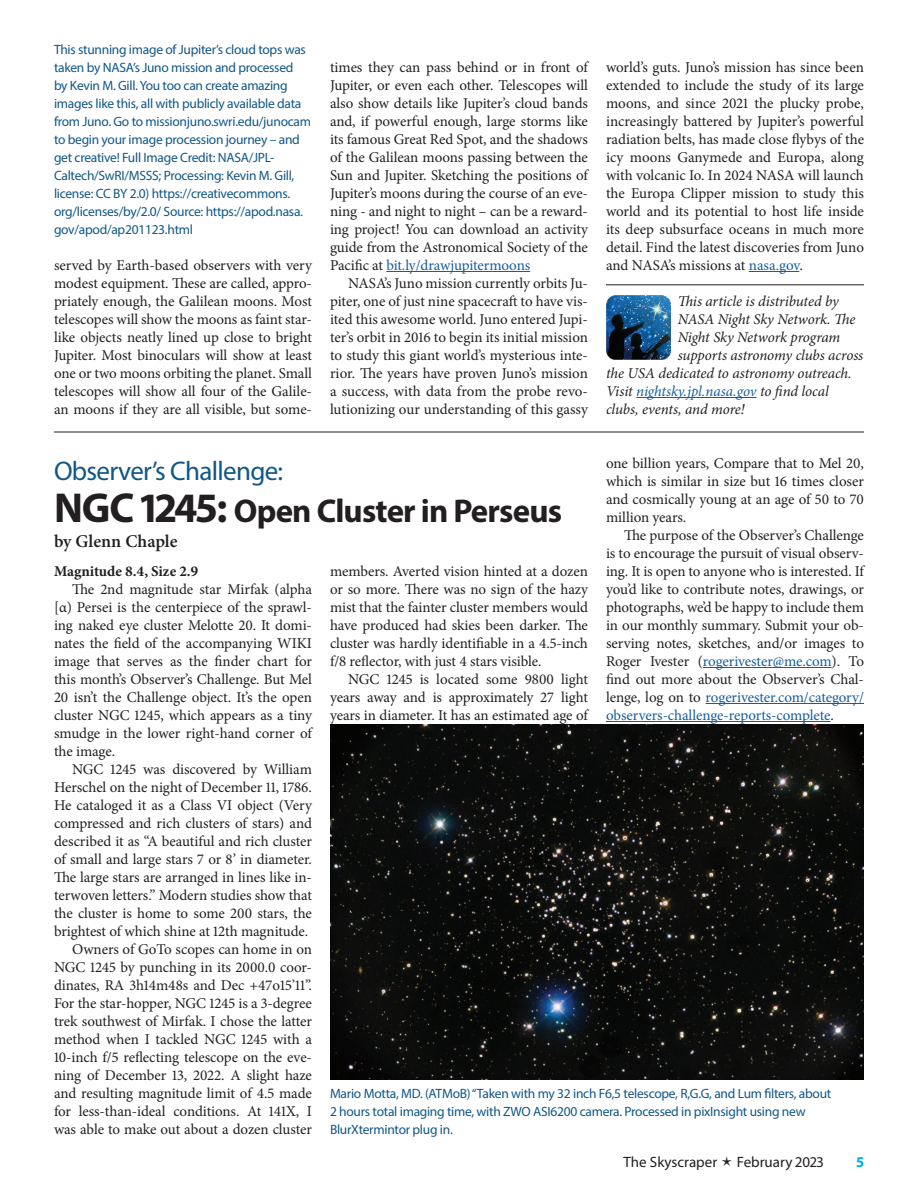
<style>
.page{position:relative;width:918px;height:1188px;background:#fff}
.page>*{position:absolute;margin:0;border:0;box-sizing:border-box;transform-origin:0 0}
.t1{font:700 33px "Myriad Pro";letter-spacing:-.025em;color:#231f20}
.t2{font:27px "Myriad Pro";letter-spacing:-.025em;color:#115787}
.Author{font:600 18px "Minion Pro";color:#231f20}
.body{font:15px/18px "Minion Pro";letter-spacing:-.005em;color:#231f20;text-align:justify}
.Bio{font:italic 15px "Minion Pro";letter-spacing:-.01em;color:#231f20}
.Bio-2{font:italic 15px "Minion Pro";letter-spacing:-.01em;color:#175d9e}
.t3{font:15px "Myriad Pro";color:#231f20}
.body-2{font:700 15px "Minion Pro";letter-spacing:-.005em;color:#231f20}
.t4{font:700 15px "Myriad Pro";color:#00aeef}
.t5{font:13.5px/18px "Myriad Pro";letter-spacing:-.02em;color:#115787}
.s1{color:#175d9e}
.s2{color:#231f20}
.s3{font-size:42px}
</style>
<div class="page">
<hr style="left:386px;top:271px;width:144px;height:1px;background:#175d9e">
<hr style="left:749px;top:271px;width:50px;height:1px;background:#175d9e">
<hr style="left:606px;top:285px;width:258px;height:1px;background:#231f20">
<hr style="left:636px;top:397px;width:121px;height:1px;background:#175d9e">
<img style="left:606px;top:296px;width:64px;height:64px">
<hr style="left:54px;top:432px;width:810px;height:1px;background:#231f20">
<hr style="left:703px;top:667px;width:129px;height:1px;background:#175d9e">
<hr style="left:706px;top:703px;width:158px;height:1px;background:#175d9e">
<hr style="left:606px;top:721px;width:224px;height:1px;background:#175d9e">
<img style="left:330px;top:724px;width:534px;height:356px">
<p class="t5" style="left:54px;top:40px;width:259px">This stunning image of Jupiter’s cloud tops was taken by NASA’s Juno mission and processed<br>by Kevin M. Gill. You too can create amazing images like this, all with publicly available data from Juno. Go to missionjuno.swri.edu/junocam to begin your image procession journey – and get creative! Full Image Credit: NASA/JPL-Caltech/SwRI/MSSS; Processing: Kevin M. Gill, license: CC BY 2.0) https://creativecommons. org/licenses/by/2.0/ Source: https://apod.nasa. gov/apod/ap201123.html</p>
<p class="body" style="left:54px;top:256px;width:260px">served by Earth-based observers with very modest equipment. These are called, appro&shy;priately enough, the Galilean moons. Most telescopes will show the moons as faint star&shy;like objects neatly lined up close to bright Jupiter. Most binoculars will show at least one or two moons orbiting the planet. Small telescopes will show all four of the Galile&shy;an moons if they are all visible, but some-</p>
<p class="body" style="left:330px;top:58px;width:260px">times they can pass behind or in front of Jupiter, or even each other. Telescopes will also show details like Jupiter’s cloud bands and, if powerful enough, large storms like its famous Great Red Spot, and the shadows of the Galilean moons passing between the Sun and Jupiter. Sketching the positions of Jupiter’s moons during the course of an eve&shy;ning - and night to night – can be a reward&shy;ing project! You can download an activity guide from the Astronomical Society of the Pacific at <span class="s1">bit.ly/drawjupitermoons</span></p>
<p class="body" style="left:330px;top:274px;width:260px;text-indent:18px">NASA’s Juno mission currently orbits Ju&shy;piter, one of just nine spacecraft to have vis&shy;ited this awesome world. Juno entered Jupi&shy;ter’s orbit in 2016 to begin its initial mission to study this giant world’s mysterious inte&shy;rior. The years have proven Juno’s mission a success, with data from the probe revo&shy;lutionizing our understanding of this gassy</p>
<p class="body" style="left:606px;top:58px;width:260px">world’s guts. Juno’s mission has since been extended to include the study of its large moons, and since 2021 the plucky probe, increasingly battered by Jupiter’s powerful radiation belts, has made close flybys of the icy moons Ganymede and Europa, along with volcanic Io. In 2024 NASA will launch the Europa Clipper mission to study this world and its potential to host life inside its deep subsurface oceans in much more detail. Find the latest discoveries from Juno and NASA’s missions at <span class="s1">nasa.gov</span>.</p>
<p class="Bio" style="left:678px;top:291px;width:163px">This article is distributed by</p>
<p class="Bio" style="left:678px;top:309px;width:179px">NASA Night Sky Network. The</p>
<p class="Bio" style="left:678px;top:327px;width:164px">Night Sky Network program</p>
<p class="Bio" style="left:678px;top:345px;width:187px">supports astronomy clubs across</p>
<p class="Bio" style="left:606px;top:363px;width:247px">the USA dedicated to astronomy outreach.</p>
<p class="Bio-2" style="left:606px;top:381px;width:224px"><span class="s2">Visit</span> nightsky.jpl.nasa.gov <span class="s2">to find local</span></p>
<p class="Bio" style="left:606px;top:399px;width:140px">clubs, events, and more!</p>
<p class="body" style="left:606px;top:454px;width:260px">one billion years, Compare that to Mel 20, which is similar in size but 16 times closer and cosmically young at an age of 50 to 70 million years.</p>
<p class="body" style="left:606px;top:526px;width:260px;text-indent:18px">The purpose of the Observer’s Challenge is to encourage the pursuit of visual observ&shy;ing. It is open to anyone who is interested. If you’d like to contribute notes, drawings, or photographs, we’d be happy to include them in our monthly summary. Submit your ob&shy;serving notes, sketches, and/or images to Roger Ivester (<span class="s1">rogerivester@me.com</span>). To find out more about the Observer’s Chal&shy;lenge, log on to <span class="s1">rogerivester.com/category/ observers-challenge-reports-complete</span>.</p>
<p class="t2" style="left:54px;top:454px;width:231px">Observer’s Challenge:</p>
<p class="t1" style="left:54px;top:489px;width:510px"><span class="s3">NGC 1245:</span> Open Cluster in Perseus</p>
<p class="Author" style="left:54px;top:528px;width:125px">by Glenn Chaple</p>
<p class="body" style="left:330px;top:562px;width:260px">members. Averted vision hinted at a dozen or so more. There was no sign of the hazy mist that the fainter cluster members would have produced had skies been darker. The cluster was hardly identifiable in a 4.5-inch f/8 reflector, with just 4 stars visible.</p>
<p class="body" style="left:330px;top:670px;width:260px;text-indent:18px">NGC 1245 is located some 9800 light years away and is approximately 27 light years in diameter. It has an estimated age of</p>
<p class="body-2" style="left:54px;top:561px;width:146px">Magnitude 8.4, Size 2.9</p>
<p class="body" style="left:54px;top:580px;width:260px;text-indent:18px">The 2nd magnitude star Mirfak (alpha [α) Persei is the centerpiece of the sprawl&shy;ing naked eye cluster Melotte 20. It domi&shy;nates the field of the accompanying WIKI image that serves as the finder chart for this month’s Observer’s Challenge. But Mel 20 isn’t the Challenge object. It’s the open cluster NGC 1245, which appears as a tiny smudge in the lower right-hand corner of the image.</p>
<p class="body" style="left:54px;top:760px;width:260px;text-indent:18px">NGC 1245 was discovered by William Herschel on the night of December 11, 1786.<br>He cataloged it as a Class VI object (Very compressed and rich clusters of stars) and described it as “A beautiful and rich cluster of small and large stars 7 or 8’ in diameter.<br>The large stars are arranged in lines like in&shy;terwoven letters.” Modern studies show that the cluster is home to some 200 stars, the brightest of which shine at 12th magnitude.</p>
<p class="body" style="left:54px;top:940px;width:260px;text-indent:18px">Owners of GoTo scopes can home in on NGC 1245 by punching in its 2000.0 coor&shy;dinates, RA 3h14m48s and Dec +47o15’11”.<br>For the star-hopper, NGC 1245 is a 3-degree trek southwest of Mirfak. I chose the latter method when I tackled NGC 1245 with a 10-inch f/5 reflecting telescope on the eve&shy;ning of December 13, 2022. A slight haze and resulting magnitude limit of 4.5 made for less-than-ideal conditions. At 141X, I was able to make out about a dozen cluster</p>
<p class="t5" style="left:330px;top:1084px;width:503px">Mario Motta, MD. (ATMoB) “Taken with my 32 inch F6,5 telescope, R,G.G, and Lum filters, about<br>2 hours total imaging time, with ZWO ASI6200 camera. Processed in pixInsight using new<br>BlurXtermintor plug in.</p>
<p class="t3" style="left:624px;top:1153px;width:95px">The Skyscraper</p>
<p class="t3" style="left:737px;top:1153px;width:88px">February 2023</p>
<p class="t4" style="left:856px;top:1152px;width:9px">5</p>
</div>
